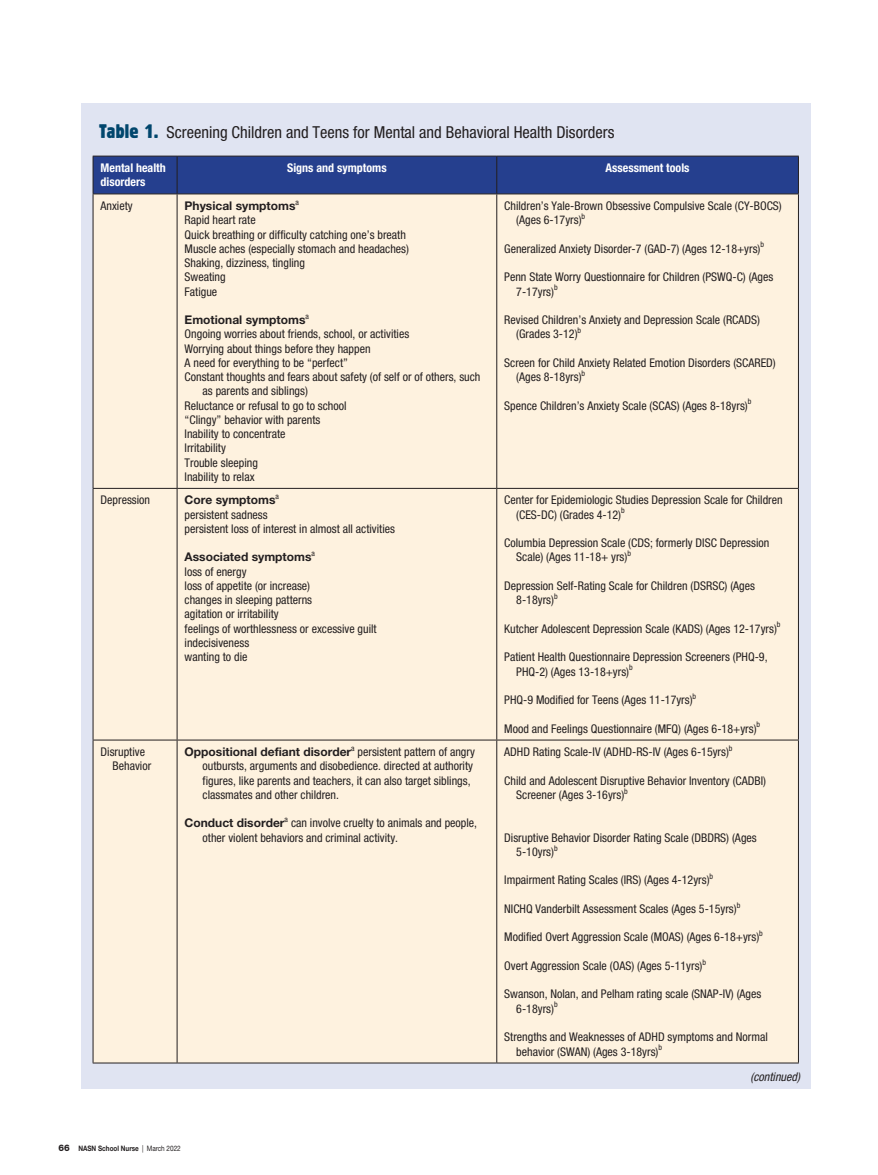
<style>
.page{position:relative;width:878px;height:1175px;background:#fff}
.page>*{position:absolute;margin:0;border:0;box-sizing:border-box;transform-origin:0 0}
.t1{font:condensed 16.5px "Helvetica Neue LT Std";color:#231f20}
.t2{font:condensed 12px/14.2px "Helvetica Neue LT Std";color:#231f20}
.t3{font:700 12px "Helvetica Neue LT Std";color:#231f20}
.t4{font:700 condensed 12px/14.2px "Helvetica Neue LT Std";color:#fff}
.t5{font:italic condensed 12px "Helvetica Neue LT Std";color:#231f20}
.t6{font:condensed 7.8px "Helvetica Neue LT Std";color:#231f20}
.t7{font:700 7.5px "Helvetica Neue LT Std";color:#231f20;scale:.85 1}
.s1{font-family:"Block BE";font-size:19.5px;color:#01466d}
.s2{font-weight:700;font-stretch:normal}
.s3{font-weight:800;font-size:9px}
.s4{font-weight:400}
</style>
<div class="page">
<div style="left:81px;top:104px;width:729px;height:984px;background:#e0e4f2"></div>
<div style="left:94px;top:157px;width:704px;height:36px;background:#253f8e"></div>
<div style="left:94px;top:194px;width:704px;height:868px;background:#fef2df"></div>
<hr style="left:93px;top:156px;width:84px;height:1px;background:#231f20">
<hr style="left:93px;top:156px;width:1px;height:37px;background:#231f20">
<hr style="left:93px;top:193px;width:84px;height:1px;background:#231f20">
<hr style="left:177px;top:156px;width:319px;height:1px;background:#231f20">
<hr style="left:177px;top:156px;width:1px;height:37px;background:#231f20">
<hr style="left:177px;top:193px;width:319px;height:1px;background:#231f20">
<hr style="left:496px;top:156px;width:302px;height:1px;background:#231f20">
<hr style="left:496px;top:156px;width:1px;height:37px;background:#231f20">
<hr style="left:798px;top:156px;width:1px;height:37px;background:#231f20">
<hr style="left:496px;top:193px;width:302px;height:1px;background:#231f20">
<hr style="left:93px;top:194px;width:1px;height:294px;background:#231f20">
<hr style="left:177px;top:194px;width:1px;height:294px;background:#231f20">
<hr style="left:496px;top:194px;width:1px;height:294px;background:#231f20">
<hr style="left:798px;top:194px;width:1px;height:294px;background:#231f20">
<hr style="left:93px;top:488px;width:84px;height:1px;background:#231f20">
<hr style="left:93px;top:489px;width:1px;height:250px;background:#231f20">
<hr style="left:177px;top:488px;width:319px;height:1px;background:#231f20">
<hr style="left:177px;top:489px;width:1px;height:250px;background:#231f20">
<hr style="left:496px;top:488px;width:302px;height:1px;background:#231f20">
<hr style="left:496px;top:489px;width:1px;height:250px;background:#231f20">
<hr style="left:798px;top:489px;width:1px;height:250px;background:#231f20">
<hr style="left:93px;top:739px;width:84px;height:1px;background:#231f20">
<hr style="left:93px;top:740px;width:1px;height:322px;background:#231f20">
<hr style="left:177px;top:739px;width:319px;height:1px;background:#231f20">
<hr style="left:177px;top:740px;width:1px;height:322px;background:#231f20">
<hr style="left:496px;top:739px;width:302px;height:1px;background:#231f20">
<hr style="left:496px;top:740px;width:1px;height:322px;background:#231f20">
<hr style="left:798px;top:740px;width:1px;height:322px;background:#231f20">
<hr style="left:93px;top:1062px;width:84px;height:1px;background:#231f20">
<hr style="left:177px;top:1062px;width:319px;height:1px;background:#231f20">
<hr style="left:496px;top:1062px;width:302px;height:1px;background:#231f20">
<h1 class="t1" style="left:99px;top:122px;width:517px"><span class="s1">Table 1.</span> Screening Children and Teens for Mental and Behavioral Health Disorders</h1>
<p class="t4" style="left:100px;top:161px;width:67px">Mental health disorders</p>
<p class="t4" style="left:287px;top:161px;width:101px">Signs and symptoms</p>
<p class="t4" style="left:605px;top:161px;width:85px">Assessment tools</p>
<p class="t2" style="left:100px;top:198px;width:34px">Anxiety</p>
<p class="t2" style="left:184px;top:198px;width:226px"><span class="s2">Physical symptoms</span><sup>a<br></sup>Rapid heart rate<br>Quick breathing or difficulty catching one’s breath<br>Muscle aches (especially stomach and headaches)<br>Shaking, dizziness, tingling<br>Sweating<br>Fatigue</p>
<p class="t3" style="left:184px;top:312px;width:126px">Emotional symptoms<sup>a</sup></p>
<p class="t2" style="left:184px;top:327px;width:226px">Ongoing worries about friends, school, or activities</p>
<p class="t2" style="left:184px;top:341px;width:187px">Worrying about things before they happen</p>
<p class="t2" style="left:184px;top:355px;width:165px">A need for everything to be “perfect”</p>
<p class="t2" style="left:184px;top:369px;width:297px">Constant thoughts and fears about safety (of self or of others, such</p>
<p class="t2" style="left:202px;top:384px;width:107px">as parents and siblings)</p>
<p class="t2" style="left:184px;top:398px;width:163px">Reluctance or refusal to go to school</p>
<p class="t2" style="left:184px;top:412px;width:137px">“Clingy” behavior with parents</p>
<p class="t2" style="left:184px;top:426px;width:102px">Inability to concentrate</p>
<p class="t2" style="left:184px;top:441px;width:43px">Irritability</p>
<p class="t2" style="left:184px;top:455px;width:75px">Trouble sleeping</p>
<p class="t2" style="left:184px;top:469px;width:71px">Inability to relax</p>
<p class="t2" style="left:516px;top:198px;width:267px;text-indent:-12px">Children’s Yale-Brown Obsessive Compulsive Scale (CY-BOCS) (Ages 6-17yrs)<sup>b</sup></p>
<p class="t2" style="left:504px;top:241px;width:261px">Generalized Anxiety Disorder-7 (GAD-7) (Ages 12-18+yrs)<sup>b</sup></p>
<p class="t2" style="left:516px;top:270px;width:258px;text-indent:-12px">Penn State Worry Questionnaire for Children (PSWQ-C) (Ages<br>7-17yrs)<sup>b</sup></p>
<p class="t2" style="left:516px;top:312px;width:245px;text-indent:-12px">Revised Children’s Anxiety and Depression Scale (RCADS) (Grades 3-12)<sup>b</sup></p>
<p class="t2" style="left:516px;top:355px;width:261px;text-indent:-12px">Screen for Child Anxiety Related Emotion Disorders (SCARED) (Ages 8-18yrs)<sup>b</sup></p>
<p class="t2" style="left:504px;top:398px;width:248px">Spence Children’s Anxiety Scale (SCAS) (Ages 8-18yrs)<sup>b</sup></p>
<p class="t2" style="left:100px;top:493px;width:51px">Depression</p>
<p class="t3" style="left:184px;top:493px;width:92px">Core symptoms</p>
<p class="t6" style="left:275px;top:492px;width:5px">a</p>
<p class="t2" style="left:184px;top:507px;width:212px">persistent sadness<br>persistent loss of interest in almost all activities</p>
<p class="t2" style="left:184px;top:550px;width:194px"><span class="s2">Associated symptoms</span><sup>a<br></sup>loss of energy<br>loss of appetite (or increase)<br>changes in sleeping patterns<br>agitation or irritability<br>feelings of worthlessness or excessive guilt indecisiveness<br>wanting to die</p>
<p class="t2" style="left:516px;top:493px;width:268px;text-indent:-12px">Center for Epidemiologic Studies Depression Scale for Children (CES-DC) (Grades 4-12)<sup>b</sup></p>
<p class="t2" style="left:516px;top:536px;width:254px;text-indent:-12px">Columbia Depression Scale (CDS; formerly DISC Depression<br>Scale) (Ages 11-18+ yrs)<sup>b</sup></p>
<p class="t2" style="left:516px;top:578px;width:240px;text-indent:-12px">Depression Self-Rating Scale for Children (DSRSC) (Ages<br>8-18yrs)<sup>b</sup></p>
<p class="t2" style="left:504px;top:621px;width:278px">Kutcher Adolescent Depression Scale (KADS) (Ages 12-17yrs)<sup>b</sup></p>
<p class="t2" style="left:516px;top:650px;width:253px;text-indent:-12px">Patient Health Questionnaire Depression Screeners (PHQ-9,<br>PHQ-2) (Ages 13-18+yrs)<sup>b</sup></p>
<p class="t2" style="left:504px;top:692px;width:193px">PHQ-9 Modified for Teens (Ages 11-17yrs)<sup>b</sup></p>
<p class="t2" style="left:504px;top:721px;width:257px">Mood and Feelings Questionnaire (MFQ) (Ages 6-18+yrs)<sup>b</sup></p>
<p class="t2" style="left:112px;top:744px;width:40px;text-indent:-12px">Disruptive<br>Behavior</p>
<p class="t3" style="left:184px;top:744px;width:168px">Oppositional defiant disorder</p>
<p class="t6" style="left:351px;top:743px;width:5px">a</p>
<p class="t2" style="left:203px;top:744px;width:274px;text-indent:155px">persistent pattern of angry outbursts, arguments and disobedience. directed at authority figures, like parents and teachers, it can also target siblings, classmates and other children.</p>
<p class="t2" style="left:203px;top:816px;width:276px;text-indent:-18px"><span class="s2">Conduct disorder</span><sup>a</sup> can involve cruelty to animals and people, other violent behaviors and criminal activity.</p>
<p class="t2" style="left:504px;top:744px;width:230px">ADHD Rating Scale-IV (ADHD-RS-IV (Ages 6-15yrs)<sup>b</sup></p>
<p class="t2" style="left:516px;top:773px;width:251px;text-indent:-12px">Child and Adolescent Disruptive Behavior Inventory (CADBI)<br>Screener (Ages 3-16yrs)<sup>b</sup></p>
<p class="t2" style="left:516px;top:830px;width:242px;text-indent:-12px">Disruptive Behavior Disorder Rating Scale (DBDRS) (Ages<br>5-10yrs)<sup>b</sup></p>
<p class="t2" style="left:504px;top:873px;width:210px">Impairment Rating Scales (IRS) (Ages 4-12yrs)<sup>b</sup></p>
<p class="t2" style="left:504px;top:901px;width:237px">NICHQ Vanderbilt Assessment Scales (Ages 5-15yrs)<sup>b</sup></p>
<p class="t2" style="left:504px;top:930px;width:260px">Modified Overt Aggression Scale (MOAS) (Ages 6-18+yrs)<sup>b</sup></p>
<p class="t2" style="left:504px;top:958px;width:203px">Overt Aggression Scale (OAS) (Ages 5-11yrs)<sup>b</sup></p>
<p class="t2" style="left:516px;top:987px;width:246px;text-indent:-12px">Swanson, Nolan, and Pelham rating scale (SNAP-IV) (Ages<br>6-18yrs)<sup>b</sup></p>
<p class="t2" style="left:516px;top:1029px;width:253px;text-indent:-12px">Strengths and Weaknesses of ADHD symptoms and Normal behavior (SWAN) (Ages 3-18yrs)<sup>b</sup></p>
<p class="t5" style="left:750px;top:1069px;width:51px">(continued)</p>
<p class="t7" style="left:58px;top:1143px;width:145px"><span class="s3">66</span> NASN School Nurse <span class="s4">| March 2022</span></p>
</div>
